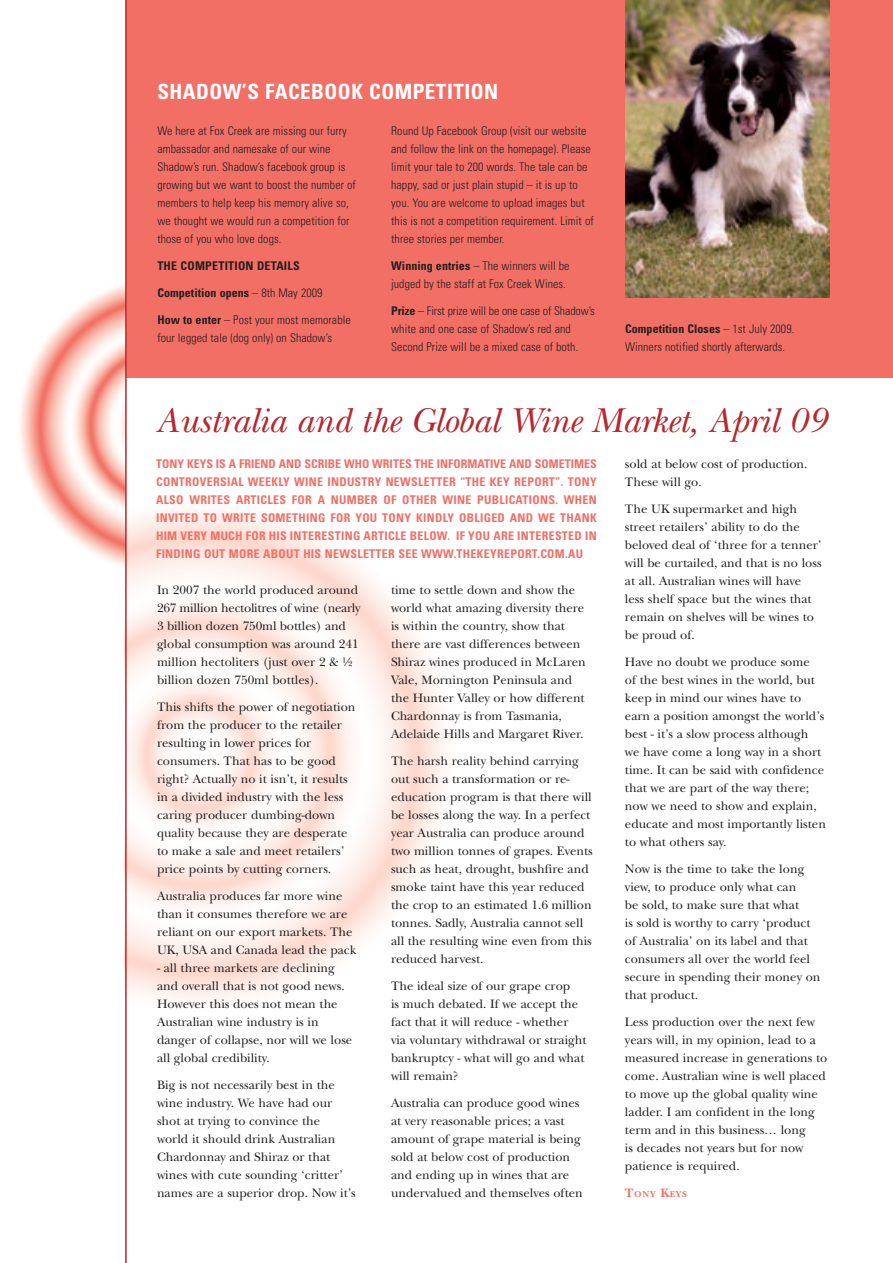
<style>
.page{position:relative;width:893px;height:1263px;background:#fff}
.page>*{position:absolute;margin:0;border:0;box-sizing:border-box;transform-origin:0 0}
.Fox_Header{font:italic 36px "New Baskerville";letter-spacing:-.01em;color:#b7282e}
.Fox_Side_Header{font:700 condensed 21px "Univers";letter-spacing:.025em;color:#fff}
.Fox_Body{font:12.75px/18px "New Baskerville";color:#231f20}
.Fox_Side_Header-2{font:300 condensed 12px/18px "Univers";letter-spacing:.005em;color:#231f20}
.Fox_Side_Header-3{font:700 condensed 12px/18px "Univers";letter-spacing:.025em;color:#f26f66;text-align:justify}
.Fox_Side_Header-4{font:700 condensed 12px "Univers";letter-spacing:.005em;color:#231f20}
.Fox_Header-2{font:700 8.85px "New Baskerville";letter-spacing:.07em;color:#f26f66}
.s1{font-weight:300}
.s2{font-weight:700}
.s3{font-size:12.75px}
</style>
<div class="page">
<img style="left:20px;top:285px;width:105px;height:281px">
<div style="left:126px;top:0;width:767px;height:378px;background:#f26f66"></div>
<img style="left:625px;top:0;width:204px;height:297px">
<hr style="left:125px;top:0;width:2px;height:1263px;background:#b7282e">
<p class="Fox_Side_Header" style="left:157px;top:79px;width:342px">SHADOW’S FACEBOOK COMPETITION</p>
<p class="Fox_Side_Header-2" style="left:157px;top:122px;width:200px">We here at Fox Creek are missing our furry ambassador and namesake of our wine Shadow’s run. Shadow’s facebook group is growing but we want to boost the number of members to help keep his memory alive so, we thought we would run a competition for those of you who love dogs.</p>
<p class="Fox_Side_Header-4" style="left:157px;top:258px;width:8px">THE</p>
<p class="Fox_Side_Header-4" style="left:181px;top:258px;width:39px">COM PETITION</p>
<p class="Fox_Side_Header-4" style="left:257px;top:258px;width:7px">DETAI</p>
<p class="Fox_Side_Header-4" style="left:288px;top:258px;width:13px">LS</p>
<p class="Fox_Side_Header-4" style="left:157px;top:285px;width:167px">COMPETITION OPENS <span class="s1">– 8th May 2009</span></p>
<p class="Fox_Side_Header-2" style="left:157px;top:311px;width:195px"><span class="s2">HOW TO ENTER</span> – Post your most memorable four legged tale (dog only) on Shadow’s</p>
<p class="Fox_Side_Header-2" style="left:391px;top:122px;width:204px">Round Up Facebook Group (visit our website and follow the link on the homepage). Please limit your tale to 200 words. The tale can be happy, sad or just plain stupid – it is up to you. You are welcome to upload images but this is not a competition requirement. Limit of three stories per member.</p>
<p class="Fox_Side_Header-2" style="left:391px;top:257px;width:180px"><span class="s2">WINNING ENTRIES</span> – The winners will be judged by the staff at Fox Creek Wines.</p>
<p class="Fox_Side_Header-2" style="left:391px;top:302px;width:205px"><span class="s2">PRIZE</span> – First prize will be one case of Shadow’s white and one case of Shadow’s red and<br>Second Prize will be a mixed case of both.</p>
<p class="Fox_Side_Header-2" style="left:625px;top:320px;width:171px"><span class="s2">COMPETITION CLOSES</span> – 1st July 2009.<br>Winners notified shortly afterwards.</p>
<p class="Fox_Header" style="left:156px;top:399px;width:671px">Australia and the Global Wine Market, April 09</p>
<p class="Fox_Side_Header-3" style="left:156px;top:455px;width:442px">TONY KEYS IS A FRIEND AND SCRIBE WHO WRITES THE INFORMATIVE AND SOMETIMES CONTROVERSIAL WEEKLY WINE INDUSTRY NEWSLETTER “THE KEY REPORT”. TONY ALSO WRITES ARTICLES FOR A NUMBER OF OTHER WINE PUBLICATIONS. WHEN INVITED TO WRITE SOMETHING FOR YOU TONY KINDLY OBLIGED AND WE THANK HIM VERY MUCH FOR HIS INTERESTING ARTICLE BELOW. IF YOU ARE INTERESTED IN FINDING OUT MORE ABOUT HIS NEWSLETTER SEE WWW</p>
<p class="Fox_Side_Header-3" style="left:454px;top:545px;width:131px">.THEKEYREPORT.COM.AU</p>
<p class="Fox_Body" style="left:157px;top:581px;width:205px">In 2007 the world produced around 267 million hectolitres of wine (nearly 3 billion dozen 750ml bottles) and global consumption was around 241 million hectoliters (just over 2 &amp; ½ billion dozen 750ml bottles).</p>
<p class="Fox_Body" style="left:157px;top:698px;width:200px">This shifts the power of negotiation from the producer to the retailer resulting in lower prices for consumers. That has to be good right? Actually no it isn’t, it results in a divided industry with the less caring producer dumbing-down quality because they are desperate to make a sale and meet retailers’ price points by cutting corners.</p>
<p class="Fox_Body" style="left:157px;top:887px;width:201px">Australia produces far more wine than it consumes therefore we are reliant on our export markets. The<br>UK, USA and Canada lead the pack</p>
<p class="Fox_Body" style="left:157px;top:959px;width:197px">- all three markets are declining and overall that is not good news.<br>However this does not mean the<br>Australian wine industry is in danger of collapse, nor will we lose all global credibility.</p>
<p class="Fox_Body" style="left:157px;top:1076px;width:200px">Big is not necessarily best in the wine industry. We have had our shot at trying to convince the<br>world it should drink Australian<br>Chardonnay and Shiraz or that wines with cute sounding ‘critter’ names are a superior drop. Now it’s</p>
<p class="Fox_Body" style="left:391px;top:581px;width:196px">time to settle down and show the world what amazing diversity there is within the country, show that there are vast differences between Shiraz wines produced in McLaren Vale, Mornington Peninsula and the Hunter Valley or how different Chardonnay is from Tasmania, Adelaide Hills and Margaret River.</p>
<p class="Fox_Body" style="left:391px;top:752px;width:203px">The harsh reality behind carrying out such a transformation or re&shy;education program is that there will be losses along the way. In a perfect year Australia can produce around two million tonnes of grapes. Events such as heat, drought, bushfire and smoke taint have this year reduced the crop to an estimated 1.6 million tonnes. Sadly, Australia cannot sell all the resulting wine even from this reduced harvest.</p>
<p class="Fox_Body" style="left:391px;top:977px;width:197px">The ideal size of our grape crop<br>is much debated. If we accept the fact that it will reduce - whether via voluntary withdrawal or straight bankruptcy - what will go and what will remain?</p>
<p class="Fox_Body" style="left:391px;top:1094px;width:193px">Australia can produce good wines at very reasonable prices; a vast amount of grape material is being sold at below cost of production and ending up in wines that are undervalued and themselves often</p>
<p class="Fox_Body" style="left:625px;top:455px;width:184px">sold at below cost of production.<br>These will go.</p>
<p class="Fox_Body" style="left:625px;top:500px;width:198px">The UK supermarket and high street retailers’ ability to do the beloved deal of ‘three for a tenner’ will be curtailed, and that is no loss at all. Australian wines will have less shelf space but the wines that remain on shelves will be wines to be proud of.</p>
<p class="Fox_Body" style="left:625px;top:653px;width:202px">Have no doubt we produce some<br>of the best wines in the world, but keep in mind our wines have to earn a position amongst the world’s best - it’s a slow process although we have come a long way in a short time. It can be said with confidence that we are part of the way there; now we need to show and explain, educate and most importantly listen to what others say.</p>
<p class="Fox_Body" style="left:625px;top:860px;width:197px">Now is the time to take the long view, to produce only what can<br>be sold, to make sure that what<br>is sold is worthy to carry ‘product of Australia’ on its label and that consumers all over the world feel secure in spending their money on that product.</p>
<p class="Fox_Body" style="left:625px;top:1013px;width:204px">Less production over the next few years will, in my opinion, lead to a measured increase in generations to come. Australian wine is well placed to move up the global quality wine ladder. I am confident in the long term and in this business… long<br>is decades not years but for now patience is required.</p>
<p class="Fox_Header-2" style="left:625px;top:1189px;width:63px"><span class="s3">T</span>ONY <span class="s3">K</span>EYS</p>
</div>
